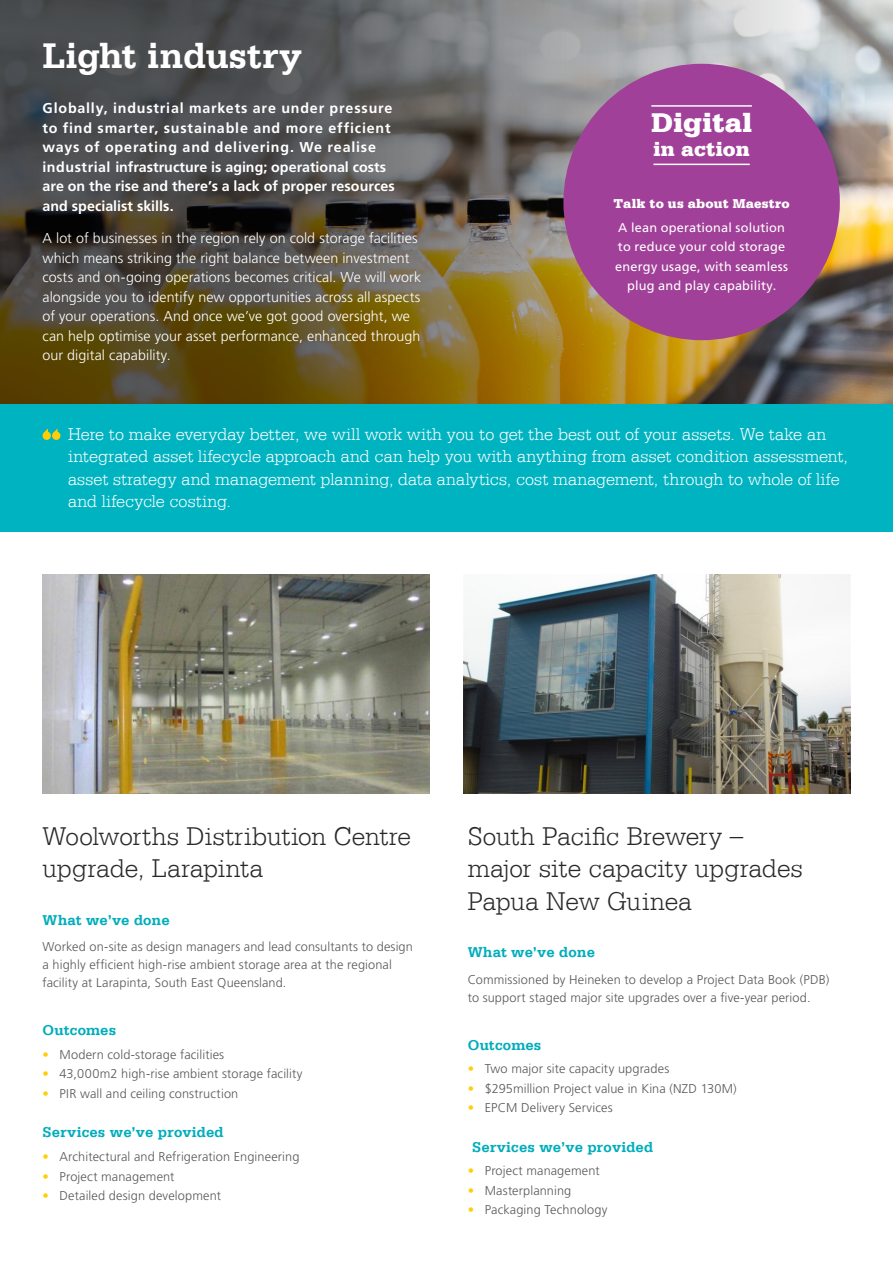
<style>
.page{position:relative;width:893px;height:1263px;background:#fff}
.page>*{position:absolute;margin:0;border:0;box-sizing:border-box;transform-origin:0 0}
.t1{font:700 37.5px "Serifa";letter-spacing:-.01em;color:#fff}
.t2{font:900 28.5px "Serifa";letter-spacing:.005em;color:#fff}
.t3{font:300 27px/32.4px "Serifa";color:#292829}
.t4{font:900 21px "Serifa";letter-spacing:.01em;color:#fff}
.t5{font:300 18px/22.5px "Serifa";color:#fff}
.t6{font:700 15px "Serifa";letter-spacing:.005em;color:#00adbb}
.t7{font:300 14.25px/19.5px "Frutiger LT Pro";letter-spacing:.005em;color:#fff}
.t8{font:700 14.25px/19.5px "Frutiger LT Pro";letter-spacing:.045em;color:#fff}
.t9{font:900 13.5px "Serifa";letter-spacing:.02em;color:#fff}
.t10{font:300 12.75px/18px "Frutiger LT Pro";letter-spacing:.01em;color:#58595b}
.t11{font:12.75px/19.5px "Frutiger LT Pro";letter-spacing:.015em;color:#fff;text-align:center}
.s1{color:#ffce06}
</style>
<div class="page">
<img style="left:43px;top:574px;width:386px;height:219px">
<img style="left:463px;top:574px;width:387px;height:219px">
<div style="left:0;top:404px;width:893px;height:127px;background:#00b3c1"></div>
<svg style="left:42px;top:428px;width:19px;height:12px"></svg>
<img style="left:850px;top:0;width:43px;height:404px">
<img style="left:0;top:0;width:850px;height:404px">
<div style="left:563px;top:64px;width:277px;height:276px;background:#a14098;border-radius:50%"></div>
<hr style="left:651px;top:105px;width:101px;height:2px;background:#fff">
<hr style="left:653px;top:164px;width:97px;height:1px;background:#fff">
<h1 class="t1" style="left:43px;top:34px;width:261px">Light industry</h1>
<p class="t8" style="left:43px;top:99px;width:354px">Globally, industrial markets are under pressure to find smarter, sustainable and more efficient ways of operating and delivering. We realise industrial infrastructure is aging; operational costs are on the rise and there’s a lack of proper resources and specialist skills.</p>
<p class="t7" style="left:43px;top:229px;width:380px">A lot of businesses in the region rely on cold storage facilities which means striking the right balance between investment costs and on-going operations becomes critical. We will work alongside you to identify new opportunities across all aspects of your operations. And once we’ve got good oversight, we can help optimise your asset performance, enhanced through our digital capability.</p>
<h2 class="t2" style="left:651px;top:106px;width:102px">Digital</h2>
<h3 class="t4" style="left:653px;top:137px;width:98px">in action</h3>
<p class="t9" style="left:613px;top:196px;width:178px">Talk to us about Maestro</p>
<p class="t11" style="left:615px;top:218px;width:174px">A lean operational solution to reduce your cold storage energy usage, with seamless plug and play capability.</p>
<p class="t5" style="left:68px;top:423px;width:781px">Here to make everyday better, we will work with you to get the best out of your assets. We take an integrated asset lifecycle approach and can help you with anything from asset condition assessment, asset strategy and management planning, data analytics, cost management, through to whole of life and lifecycle costing.</p>
<h3 class="t3" style="left:43px;top:820px;width:370px">Woolworths Distribution Centre upgrade, Larapinta</h3>
<p class="t6" style="left:43px;top:911px;width:129px">What we’ve done</p>
<p class="t10" style="left:43px;top:938px;width:372px">Worked on-site as design managers and lead consultants to design a highly efficient high-rise ambient storage area at the regional facility at Larapinta, South East Queensland.</p>
<p class="t6" style="left:43px;top:1021px;width:75px">Outcomes</p>
<p class="t10" style="left:43px;top:1046px;width:183px"><span class="s1">•</span> Modern cold-storage facilities</p>
<p class="t10" style="left:43px;top:1065px;width:261px"><span class="s1">•</span> 43,000m2 high-rise ambient storage facility</p>
<p class="t10" style="left:43px;top:1085px;width:197px"><span class="s1">•</span> PIR wall and ceiling construction</p>
<p class="t6" style="left:43px;top:1123px;width:183px">Services we’ve provided</p>
<p class="t10" style="left:43px;top:1148px;width:258px"><span class="s1">•</span> Architectural and Refrigeration Engineering</p>
<p class="t10" style="left:43px;top:1167px;width:134px"><span class="s1">•</span> Project management</p>
<p class="t10" style="left:43px;top:1187px;width:180px"><span class="s1">•</span> Detailed design development</p>
<h3 class="t3" style="left:468px;top:820px;width:337px">South Pacific Brewery – major site capacity upgrades<br>Papua New Guinea</h3>
<p class="t6" style="left:468px;top:944px;width:129px">What we’ve done</p>
<p class="t10" style="left:468px;top:970px;width:363px">Commissioned by Heineken to develop a Project Data Book (PDB) to support staged major site upgrades over a five-year period.</p>
<p class="t6" style="left:468px;top:1036px;width:75px">Outcomes</p>
<p class="t10" style="left:468px;top:1060px;width:203px"><span class="s1">•</span> Two major site capacity upgrades</p>
<p class="t10" style="left:468px;top:1079px;width:271px"><span class="s1">•</span> $295million Project value in Kina (NZD 130M)</p>
<p class="t10" style="left:468px;top:1099px;width:146px"><span class="s1">•</span> EPCM Delivery Services</p>
<p class="t6" style="left:472px;top:1138px;width:183px">Services we’ve provided</p>
<p class="t10" style="left:468px;top:1162px;width:134px"><span class="s1">•</span> Project management</p>
<p class="t10" style="left:468px;top:1181px;width:105px"><span class="s1">•</span> Masterplanning</p>
<p class="t10" style="left:468px;top:1201px;width:141px"><span class="s1">•</span> Packaging Technology</p>
</div>
